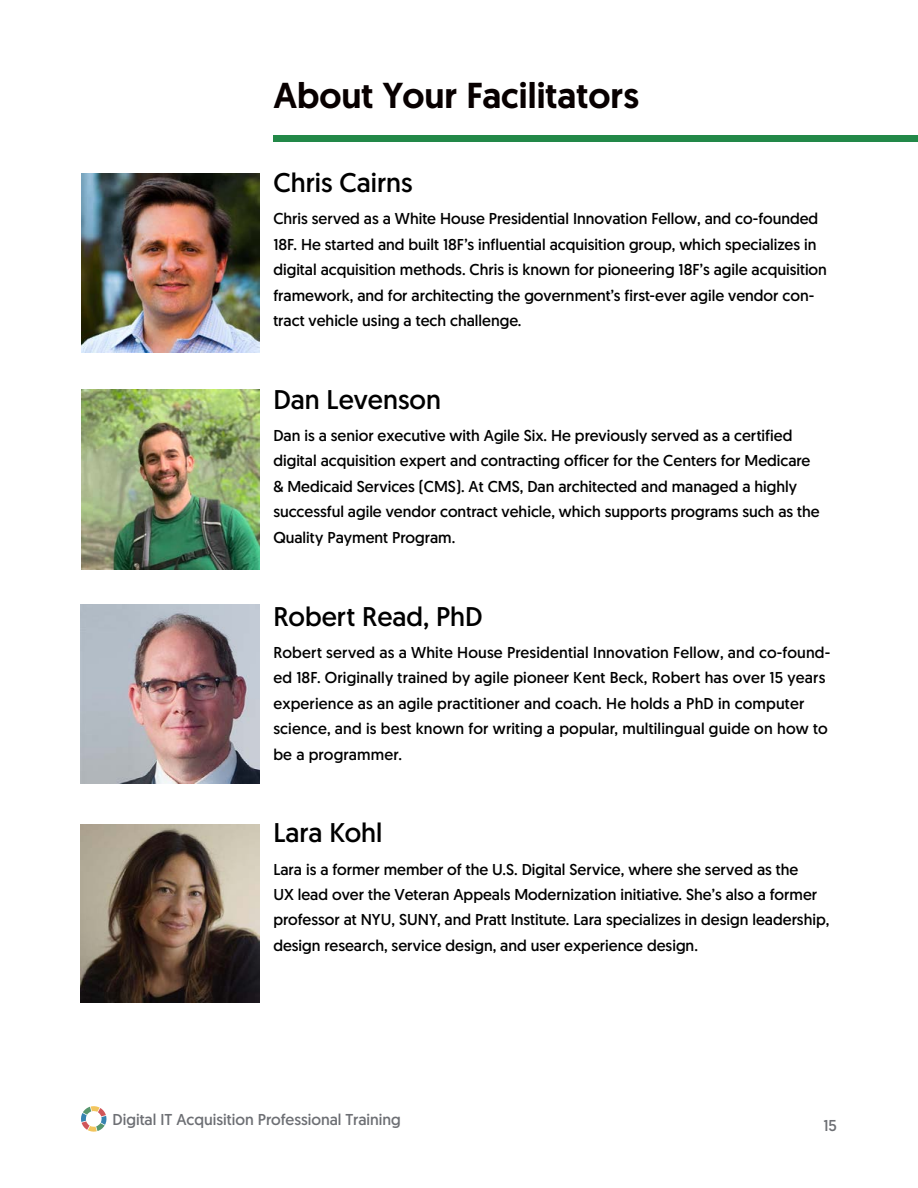
<style>
.page{position:relative;width:918px;height:1188px;background:#fff}
.page>*{position:absolute;margin:0;border:0;box-sizing:border-box;transform-origin:0 0}
.t1{font:500 36px "Geomanist";color:#080000}
.t2{font:27px "Geomanist";color:#000}
.t3{font:15.75px/25.5px "Geomanist";color:#000}
.t4{font:15.75px "Geomanist";color:#6d6f74}
</style>
<div class="page">
<svg style="left:81px;top:1106px;width:26px;height:26px"></svg>
<img style="left:81px;top:174px;width:179px;height:178px">
<img style="left:81px;top:390px;width:179px;height:180px">
<div style="left:273px;top:135px;width:645px;height:7px;background:#228848"></div>
<img style="left:81px;top:605px;width:179px;height:179px">
<img style="left:81px;top:824px;width:179px;height:179px">
<h1 class="t1" style="left:273px;top:72px;width:367px">About Your Facilitators</h1>
<h2 class="t2" style="left:273px;top:165px;width:141px">Chris Cairns</h2>
<p class="t3" style="left:273px;top:206px;width:555px">Chris served as a White House Presidential Innovation Fellow, and co-founded 18F. He started and built 18F’s influential acquisition group, which specializes in digital acquisition methods. Chris is known for pioneering 18F’s agile acquisition framework, and for architecting the government’s first-ever agile vendor con&shy;tract vehicle using a tech challenge.</p>
<h2 class="t2" style="left:273px;top:382px;width:169px">Dan Levenson</h2>
<p class="t3" style="left:273px;top:422px;width:548px">Dan is a senior executive with Agile Six. He previously served as a certified digital acquisition expert and contracting officer for the Centers for Medicare &amp; Medicaid Services (CMS). At CMS, Dan architected and managed a highly successful agile vendor contract vehicle, which supports programs such as the Quality Payment Program.</p>
<h2 class="t2" style="left:273px;top:599px;width:211px">Robert Read, PhD</h2>
<p class="t3" style="left:273px;top:639px;width:559px">Robert served as a White House Presidential Innovation Fellow, and co-found&shy;ed 18F. Originally trained by agile pioneer Kent Beck, Robert has over 15 years experience as an agile practitioner and coach. He holds a PhD in computer science, and is best known for writing a popular, multilingual guide on how to be a programmer.</p>
<h2 class="t2" style="left:273px;top:815px;width:111px">Lara Kohl</h2>
<p class="t3" style="left:273px;top:856px;width:558px">Lara is a former member of the U.S. Digital Service, where she served as the<br>UX lead over the Veteran Appeals Modernization initiative. She’s also a former professor at NYU, SUNY, and Pratt Institute. Lara specializes in design leadership, design research, service design, and user experience design.</p>
<p class="t4" style="left:113px;top:1109px;width:290px">Digital IT Acquisition Professional Training</p>
<p class="t4" style="left:823px;top:1115px;width:15px">15</p>
</div>
